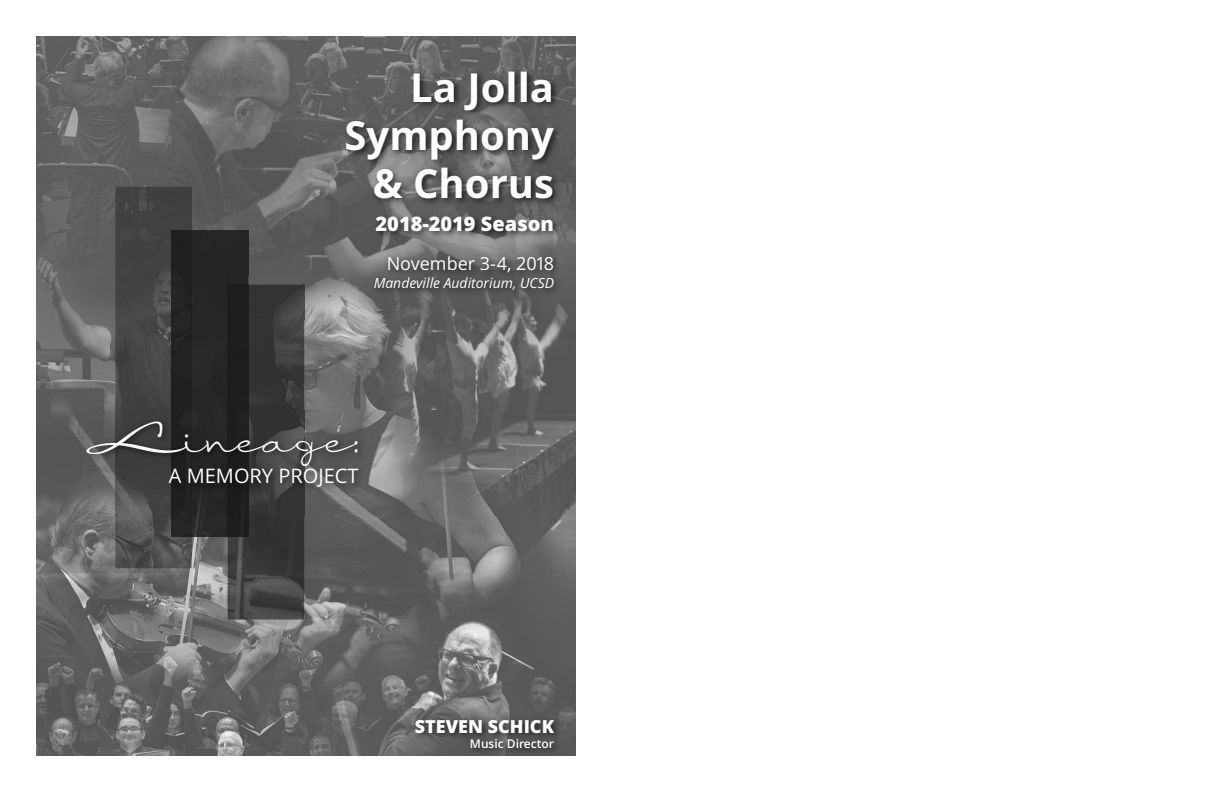
<style>
.page{position:relative;width:1224px;height:792px;background:#fff}
.page>*{position:absolute;margin:0;border:0;box-sizing:border-box;transform-origin:0 0}
.t1{font:700 40px/48.3px "Open Sans";color:#fff;text-align:right}
.t2{font:40px "International Palms";color:#fff}
.t3{font:800 20px "Open Sans";color:#fff}
.t4{font:20px "Open Sans";color:#fff}
.t5{font:18px "Open Sans";color:#fff}
.t6{font:800 18px "Open Sans";color:#fff}
.t7{font:italic 14px "Open Sans";color:#fff}
.t8{font:600 12px "Open Sans";color:#fff}
</style>
<div class="page">
<img style="left:36px;top:36px;width:540px;height:720px">
<img style="left:317px;top:707px;width:259px;height:49px">
<img style="left:198px;top:53px;width:378px;height:223px">
<img style="left:115px;top:515px;width:77px;height:53px">
<img style="left:115px;top:187px;width:77px;height:223px">
<img style="left:248px;top:285px;width:56px;height:125px">
<img style="left:228px;top:515px;width:76px;height:105px">
<img style="left:172px;top:515px;width:76px;height:22px">
<div style="left:172px;top:230px;width:76px;height:180px;background:#242424"></div>
<div style="left:198px;top:230px;width:50px;height:46px;background:#252525"></div>
<img style="left:36px;top:410px;width:484px;height:105px">
<img style="left:303px;top:276px;width:273px;height:44px">
<img style="left:303px;top:246px;width:273px;height:30px">
<img style="left:303px;top:285px;width:1px;height:35px">
<h1 class="t1" style="left:345px;top:64px;width:211px">La Jolla<br>Symphony &amp; Chorus</h1>
<h2 class="t3" style="left:376px;top:212px;width:180px">2018-2019 Season</h2>
<p class="t5" style="left:387px;top:254px;width:169px">NOVEMBER 3-4, 2018</p>
<p class="t7" style="left:374px;top:275px;width:182px">Mandeville Auditorium, UCSD</p>
<h1 class="t2" style="left:99px;top:425px;width:261px">Lineage:</h1>
<h2 class="t4" style="left:169px;top:465px;width:191px">A MEMORY PROJECT</h2>
<p class="t6" style="left:415px;top:716px;width:141px">STEVEN SCHICK</p>
<p class="t8" style="left:470px;top:737px;width:86px">Music Director</p>
</div>
